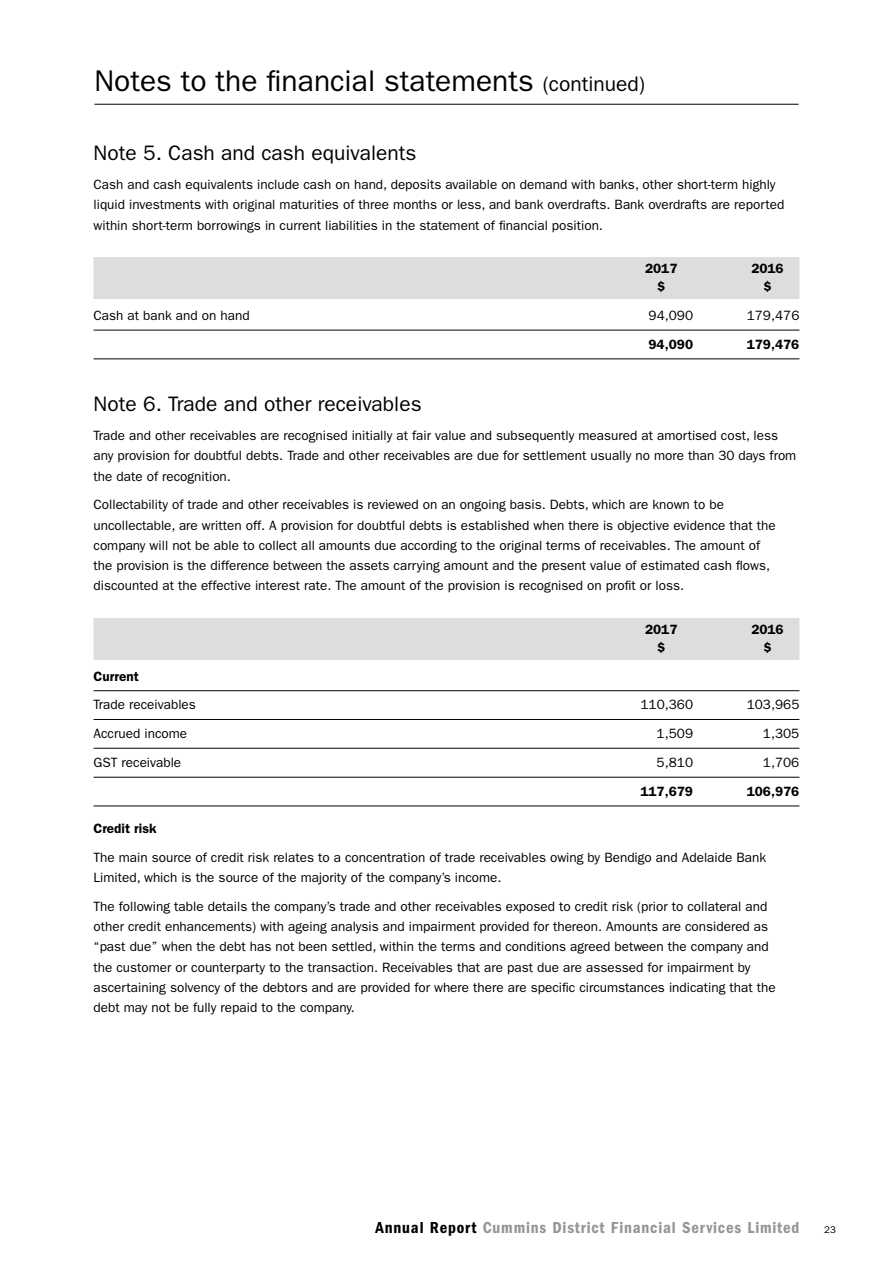
<style>
.page{position:relative;width:893px;height:1263px;background:#fff}
.page>*{position:absolute;margin:0;border:0;box-sizing:border-box;transform-origin:0 0}
.t1{font:30px "Franklin Gothic";color:#000}
.t2{font:21px "Franklin Gothic";color:#000}
.t3{font:600 condensed 16.5px "Franklin Gothic";letter-spacing:.05em;color:#939598}
.t4{font:13.5px/20.2px "Franklin Gothic";color:#000}
.t5{font:600 13.5px "Franklin Gothic";color:#000}
.t6{font:9.75px "Franklin Gothic";color:#000}
.s1{font-size:21px}
.s2{color:#000}
</style>
<div class="page">
<hr style="left:94px;top:104px;width:704px;height:1px;background:#000">
<div style="left:94px;top:257px;width:705px;height:42px;background:#dcddde"></div>
<hr style="left:94px;top:330px;width:705px;height:1px;background:#000">
<hr style="left:94px;top:358px;width:705px;height:1px;background:#000">
<div style="left:94px;top:618px;width:705px;height:42px;background:#dcddde"></div>
<hr style="left:94px;top:690px;width:705px;height:1px;background:#000">
<hr style="left:94px;top:719px;width:705px;height:1px;background:#000">
<hr style="left:94px;top:748px;width:705px;height:1px;background:#000">
<hr style="left:94px;top:777px;width:705px;height:1px;background:#000">
<hr style="left:94px;top:805px;width:705px;height:1px;background:#000">
<h1 class="t1" style="left:94px;top:64px;width:552px">Notes to the financial statements <span class="s1">(continued)</span></h1>
<h2 class="t2" style="left:94px;top:141px;width:324px">Note 5. Cash and cash equivalents</h2>
<p class="t4" style="left:94px;top:174px;width:692px">Cash and cash equivalents include cash on hand, deposits available on demand with banks, other short-term highly liquid investments with original maturities of three months or less, and bank overdrafts. Bank overdrafts are reported within short-term borrowings in current liabilities in the statement of financial position.</p>
<p class="t5" style="left:645px;top:260px;width:34px">2017</p>
<p class="t5" style="left:751px;top:260px;width:34px">2016</p>
<p class="t5" style="left:657px;top:278px;width:10px">$</p>
<p class="t5" style="left:763px;top:278px;width:10px">$</p>
<p class="t4" style="left:94px;top:305px;width:158px">Cash at bank and on hand</p>
<p class="t4" style="left:649px;top:305px;width:46px">94,090</p>
<p class="t4" style="left:747px;top:305px;width:54px">179,476</p>
<p class="t5" style="left:649px;top:336px;width:46px">94,090</p>
<p class="t5" style="left:747px;top:336px;width:54px">179,476</p>
<h2 class="t2" style="left:94px;top:392px;width:330px">Note 6. Trade and other receivables</h2>
<p class="t4" style="left:94px;top:425px;width:704px">Trade and other receivables are recognised initially at fair value and subsequently measured at amortised cost, less any provision for doubtful debts. Trade and other receivables are due for settlement usually no more than 30 days from the date of recognition.</p>
<p class="t4" style="left:94px;top:495px;width:684px">Collectability of trade and other receivables is reviewed on an ongoing basis. Debts, which are known to be uncollectable, are written off. A provision for doubtful debts is established when there is objective evidence that the company will not be able to collect all amounts due according to the original terms of receivables. The amount of the provision is the difference between the assets carrying amount and the present value of estimated cash flows, discounted at the effective interest rate. The amount of the provision is recognised on profit or loss.</p>
<p class="t5" style="left:645px;top:621px;width:34px">2017</p>
<p class="t5" style="left:751px;top:621px;width:34px">2016</p>
<p class="t5" style="left:657px;top:639px;width:10px">$</p>
<p class="t5" style="left:763px;top:639px;width:10px">$</p>
<p class="t5" style="left:94px;top:668px;width:47px">Current</p>
<p class="t4" style="left:94px;top:695px;width:104px">Trade receivables</p>
<p class="t4" style="left:640px;top:695px;width:54px">110,360</p>
<p class="t4" style="left:747px;top:695px;width:54px">103,965</p>
<p class="t4" style="left:94px;top:724px;width:95px">Accrued income</p>
<p class="t4" style="left:657px;top:724px;width:38px">1,509</p>
<p class="t4" style="left:763px;top:724px;width:38px">1,305</p>
<p class="t4" style="left:94px;top:752px;width:89px">GST receivable</p>
<p class="t4" style="left:657px;top:752px;width:38px">5,810</p>
<p class="t4" style="left:763px;top:752px;width:38px">1,706</p>
<p class="t5" style="left:640px;top:783px;width:54px">117,679</p>
<p class="t5" style="left:747px;top:783px;width:54px">106,976</p>
<p class="t5" style="left:93px;top:820px;width:65px">Credit risk</p>
<p class="t4" style="left:93px;top:847px;width:674px">The main source of credit risk relates to a concentration of trade receivables owing by Bendigo and Adelaide Bank<br>Limited, which is the source of the majority of the company’s income.</p>
<p class="t4" style="left:93px;top:896px;width:684px">The following table details the company’s trade and other receivables exposed to credit risk (prior to collateral and other credit enhancements) with ageing analysis and impairment provided for thereon. Amounts are considered as “past due” when the debt has not been settled, within the terms and conditions agreed between the company and the customer or counterparty to the transaction. Receivables that are past due are assessed for impairment by ascertaining solvency of the debtors and are provided for where there are specific circumstances indicating that the debt may not be fully repaid to the company.</p>
<p class="t3" style="left:376px;top:1218px;width:425px"><span class="s2">Annual Report</span> Cummins District Financial Services Limited</p>
<p class="t6" style="left:824px;top:1224px;width:13px">23</p>
</div>
